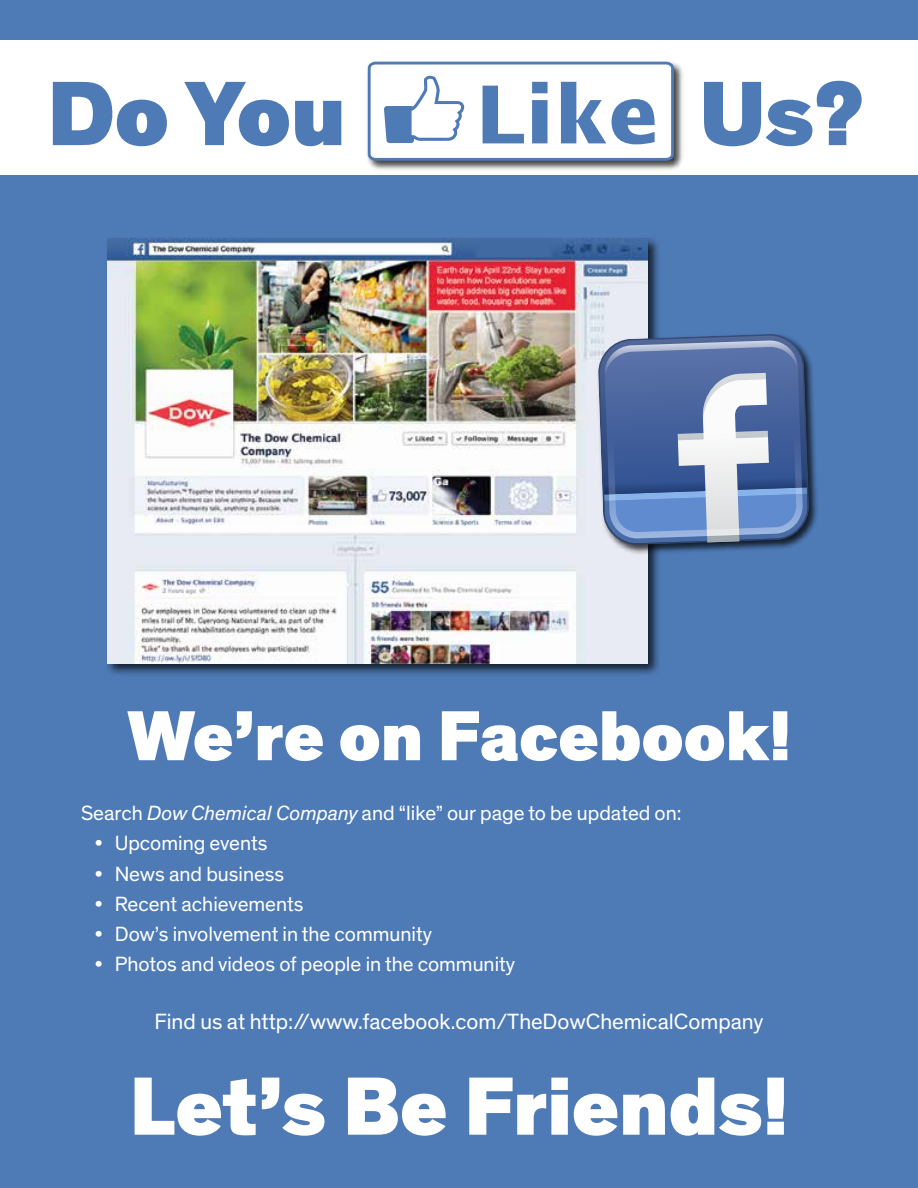
<style>
.page{position:relative;width:918px;height:1188px;background:#4e7ab6}
.page>*{position:absolute;margin:0;border:0;box-sizing:border-box;transform-origin:0 0}
.t1{font:900 93px "Dow Corporate";letter-spacing:-.01em;color:#4e7ab6}
.t2{font:900 84px "Dow Corporate";color:#fff}
.t3{font:700 79.95px "Lucida Sans Std";color:#4e7ab6}
.t4{font:900 72px "Dow Corporate";color:#fff}
.t5{font:22.5px "Dow Corporate";color:#fff}
.t6{font:21px "Dow Corporate";color:#fff}
.s1{font-style:italic}
</style>
<div class="page">
<div style="left:0;top:40px;width:918px;height:136px;background:#fff"></div>
<div style="left:365px;top:60px;width:319px;height:110px;background:#000;opacity:.75"></div>
<svg style="left:367px;top:60px;width:308px;height:102px"></svg>
<div style="left:104px;top:235px;width:556px;height:441px;background:#000;opacity:.75"></div>
<img style="left:108px;top:238px;width:540px;height:425px">
<div style="left:596px;top:332px;width:223px;height:223px;background:#000;opacity:.75"></div>
<svg style="left:598px;top:334px;width:212px;height:211px;background:#7084a6"></svg>
<svg style="left:604px;top:341px;width:204px;height:203px;background:#7087b5"></svg>
<h1 class="t1" style="left:47px;top:55px;width:300px">Do You</h1>
<h1 class="t1" style="left:699px;top:55px;width:167px">Us?</h1>
<h3 class="t3" style="left:476px;top:70px;width:183px">Like</h3>
<h3 class="t4" style="left:127px;top:691px;width:666px">We’re on Facebook!</h3>
<p class="t6" style="left:81px;top:801px;width:602px">Search <span class="s1">Dow Chemical Company</span> and “like” our page to be updated on:</p>
<p class="t6" style="left:95px;top:831px;width:174px">• Upcoming events</p>
<p class="t6" style="left:95px;top:861px;width:191px">• News and business</p>
<p class="t6" style="left:95px;top:892px;width:210px">• Recent achievements</p>
<p class="t6" style="left:95px;top:922px;width:339px">• Dow’s involvement in the community</p>
<p class="t6" style="left:95px;top:952px;width:422px">• Photos and videos of people in the community</p>
<p class="t5" style="left:154px;top:1009px;width:611px">Find us at http://www.facebook.com/TheDowChemicalCompany</p>
<h2 class="t2" style="left:130px;top:1054px;width:660px">Let’s Be Friends!</h2>
</div>
